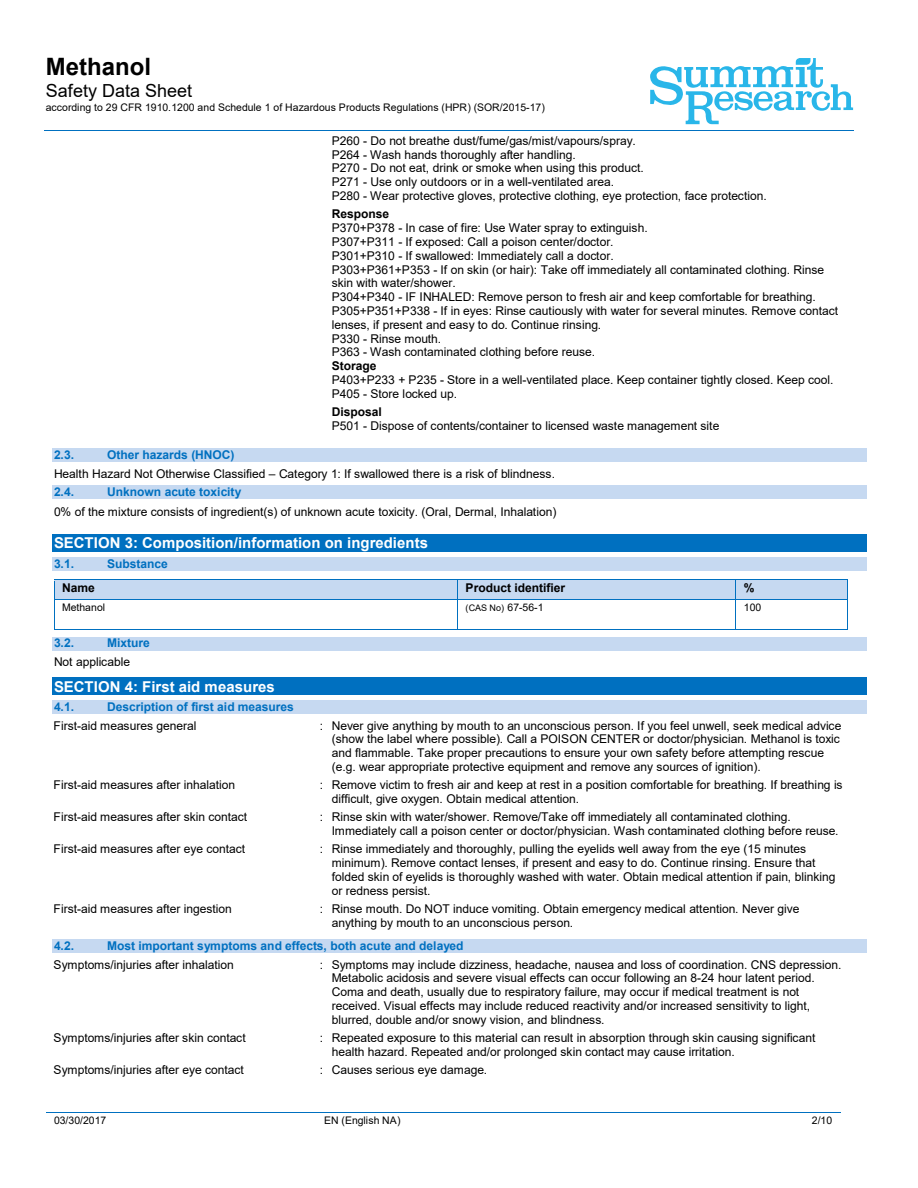
<style>
.page{position:relative;width:918px;height:1188px;background:#fff}
.page>*{position:absolute;margin:0;border:0;box-sizing:border-box;transform-origin:0 0}
.t1{font:700 24px "Arial";color:#000}
.t2{font:18px "Arial";letter-spacing:.005em;color:#000}
.t3{font:700 15px "Arial";color:#fff}
.t4{font:12px/13.8px "Arial";letter-spacing:-.005em;color:#000}
.t5{font:700 12px "Arial";letter-spacing:-.005em;color:#0070c0}
.t6{font:700 12px "Arial";color:#000}
.t7{font:10.5px "Arial";color:#000}
.t8{font:9px "Arial";color:#000}
.s1{font-size:10.5px}
</style>
<div class="page">
<hr style="left:45px;top:130px;width:596px;height:1px;background:#0070c0">
<hr style="left:641px;top:130px;width:213px;height:1px;background:#0070c0">
<hr style="left:46px;top:1113px;width:210px;height:1px;background:#0070c0">
<hr style="left:257px;top:1113px;width:212px;height:1px;background:#0070c0">
<hr style="left:469px;top:1113px;width:297px;height:1px;background:#0070c0">
<hr style="left:767px;top:1113px;width:74px;height:1px;background:#0070c0">
<div style="left:52px;top:448px;width:814px;height:14px;background:#c6d9f1"></div>
<div style="left:52px;top:485px;width:814px;height:14px;background:#c6d9f1"></div>
<div style="left:52px;top:535px;width:814px;height:17px;background:#0070c0"></div>
<div style="left:52px;top:557px;width:814px;height:14px;background:#c6d9f1"></div>
<div style="left:54px;top:580px;width:403px;height:18px;background:#c6d9f1"></div>
<div style="left:458px;top:580px;width:277px;height:18px;background:#c6d9f1"></div>
<div style="left:736px;top:580px;width:111px;height:18px;background:#c6d9f1"></div>
<hr style="left:54px;top:579px;width:403px;height:1px;background:#0070c0">
<hr style="left:458px;top:579px;width:277px;height:1px;background:#0070c0">
<hr style="left:736px;top:579px;width:111px;height:1px;background:#0070c0">
<hr style="left:54px;top:599px;width:403px;height:1px;background:#0070c0">
<hr style="left:458px;top:599px;width:277px;height:1px;background:#0070c0">
<hr style="left:736px;top:599px;width:111px;height:1px;background:#0070c0">
<svg style="left:54px;top:581px;width:1px;height:48px"></svg>
<hr style="left:54px;top:629px;width:403px;height:1px;background:#0070c0">
<svg style="left:457px;top:579px;width:1px;height:51px"></svg>
<hr style="left:458px;top:629px;width:277px;height:1px;background:#0070c0">
<svg style="left:735px;top:579px;width:1px;height:51px"></svg>
<hr style="left:736px;top:629px;width:111px;height:1px;background:#0070c0">
<svg style="left:847px;top:579px;width:1px;height:51px"></svg>
<div style="left:52px;top:637px;width:814px;height:14px;background:#c6d9f1"></div>
<div style="left:52px;top:678px;width:814px;height:17px;background:#0070c0"></div>
<div style="left:52px;top:700px;width:814px;height:14px;background:#c6d9f1"></div>
<div style="left:52px;top:939px;width:814px;height:14px;background:#c6d9f1"></div>
<svg style="left:650px;top:58px;width:203px;height:66px"></svg>
<h1 class="t1" style="left:46px;top:50px;width:107px">Methanol</h1>
<h2 class="t2" style="left:46px;top:79px;width:148px">Safety Data Sheet</h2>
<p class="t7" style="left:46px;top:100px;width:501px">according to 29 CFR 1910.1200 and Schedule 1 of Hazardous Products Regulations (HPR) (SOR/2015-17)</p>
<p class="t4" style="left:332px;top:134px;width:436px">P260 - Do not breathe dust/fume/gas/mist/vapours/spray.<br>P264 - Wash hands thoroughly after handling.<br>P270 - Do not eat, drink or smoke when using this product.<br>P271 - Use only outdoors or in a well-ventilated area.<br>P280 - Wear protective gloves, protective clothing, eye protection, face protection.</p>
<p class="t6" style="left:332px;top:205px;width:59px">Response</p>
<p class="t4" style="left:332px;top:221px;width:508px">P370+P378 - In case of fire: Use Water spray to extinguish.<br>P307+P311 - If exposed: Call a poison center/doctor.<br>P301+P310 - If swallowed: Immediately call a doctor.<br>P303+P361+P353 - If on skin (or hair): Take off immediately all contaminated clothing. Rinse skin with water/shower.<br>P304+P340 - IF INHALED: Remove person to fresh air and keep comfortable for breathing.<br>P305+P351+P338 - If in eyes: Rinse cautiously with water for several minutes. Remove contact lenses, if present and easy to do. Continue rinsing.<br>P330 - Rinse mouth.<br>P363 - Wash contaminated clothing before reuse.</p>
<p class="t6" style="left:332px;top:357px;width:46px">Storage</p>
<p class="t4" style="left:332px;top:373px;width:503px">P403+P233 + P235 - Store in a well-ventilated place. Keep container tightly closed. Keep cool.<br>P405 - Store locked up.</p>
<p class="t6" style="left:332px;top:403px;width:52px">Disposal</p>
<p class="t4" style="left:332px;top:419px;width:389px">P501 - Dispose of contents/container to licensed waste management site</p>
<p class="t5" style="left:54px;top:446px;width:22px">2.3.</p>
<p class="t5" style="left:107px;top:446px;width:129px">Other hazards (HNOC)</p>
<p class="t4" style="left:54px;top:466px;width:503px">Health Hazard Not Otherwise Classified – Category 1: If swallowed there is a risk of blindness.</p>
<p class="t5" style="left:54px;top:483px;width:22px">2.4.</p>
<p class="t5" style="left:107px;top:483px;width:136px">Unknown acute toxicity</p>
<p class="t4" style="left:54px;top:505px;width:504px">0% of the mixture consists of ingredient(s) of unknown acute toxicity. (Oral, Dermal, Inhalation)</p>
<p class="t3" style="left:54px;top:533px;width:376px">SECTION 3: Composition/information on ingredients</p>
<p class="t5" style="left:54px;top:555px;width:22px">3.1.</p>
<p class="t5" style="left:107px;top:555px;width:62px">Substance</p>
<p class="t6" style="left:62px;top:579px;width:34px">Name</p>
<p class="t6" style="left:466px;top:579px;width:101px">Product identifier</p>
<p class="t6" style="left:744px;top:579px;width:12px">%</p>
<p class="t7" style="left:62px;top:600px;width:45px">Methanol</p>
<p class="t8" style="left:466px;top:601px;width:79px">(CAS No) <span class="s1">67-56-1</span></p>
<p class="t7" style="left:744px;top:600px;width:19px">100</p>
<p class="t5" style="left:54px;top:635px;width:22px">3.2.</p>
<p class="t5" style="left:107px;top:635px;width:44px">Mixture</p>
<p class="t4" style="left:54px;top:655px;width:78px">Not applicable</p>
<p class="t3" style="left:54px;top:676px;width:222px">SECTION 4: First aid measures</p>
<p class="t5" style="left:54px;top:698px;width:22px">4.1.</p>
<p class="t5" style="left:107px;top:698px;width:188px">Description of first aid measures</p>
<p class="t4" style="left:54px;top:718px;width:144px">First-aid measures general</p>
<p class="t4" style="left:332px;top:718px;width:511px;text-indent:-12px">: Never give anything by mouth to an unconscious person. If you feel unwell, seek medical advice (show the label where possible). Call a POISON CENTER or doctor/physician. Methanol is toxic and flammable. Take proper precautions to ensure your own safety before attempting rescue (e.g. wear appropriate protective equipment and remove any sources of ignition).</p>
<p class="t4" style="left:54px;top:778px;width:183px">First-aid measures after inhalation</p>
<p class="t4" style="left:332px;top:778px;width:512px;text-indent:-12px">: Remove victim to fresh air and keep at rest in a position comfortable for breathing. If breathing is difficult, give oxygen. Obtain medical attention.</p>
<p class="t4" style="left:54px;top:810px;width:195px">First-aid measures after skin contact</p>
<p class="t4" style="left:332px;top:810px;width:508px;text-indent:-12px">: Rinse skin with water/shower. Remove/Take off immediately all contaminated clothing.<br>Immediately call a poison center or doctor/physician. Wash contaminated clothing before reuse.</p>
<p class="t4" style="left:54px;top:842px;width:193px">First-aid measures after eye contact</p>
<p class="t4" style="left:332px;top:842px;width:505px;text-indent:-12px">: Rinse immediately and thoroughly, pulling the eyelids well away from the eye (15 minutes minimum). Remove contact lenses, if present and easy to do. Continue rinsing. Ensure that folded skin of eyelids is thoroughly washed with water. Obtain medical attention if pain, blinking or redness persist.</p>
<p class="t4" style="left:54px;top:902px;width:180px">First-aid measures after ingestion</p>
<p class="t4" style="left:332px;top:902px;width:469px;text-indent:-12px">: Rinse mouth. Do NOT induce vomiting. Obtain emergency medical attention. Never give anything by mouth to an unconscious person.</p>
<p class="t5" style="left:54px;top:938px;width:22px">4.2.</p>
<p class="t5" style="left:107px;top:938px;width:358px">Most important symptoms and effects, both acute and delayed</p>
<p class="t4" style="left:54px;top:958px;width:182px">Symptoms/injuries after inhalation</p>
<p class="t4" style="left:332px;top:958px;width:511px;text-indent:-12px">: Symptoms may include dizziness, headache, nausea and loss of coordination. CNS depression.<br>Metabolic acidosis and severe visual effects can occur following an 8-24 hour latent period.<br>Coma and death, usually due to respiratory failure, may occur if medical treatment is not received. Visual effects may include reduced reactivity and/or increased sensitivity to light, blurred, double and/or snowy vision, and blindness.</p>
<p class="t4" style="left:54px;top:1031px;width:194px">Symptoms/injuries after skin contact</p>
<p class="t4" style="left:332px;top:1031px;width:485px;text-indent:-12px">: Repeated exposure to this material can result in absorption through skin causing significant health hazard. Repeated and/or prolonged skin contact may cause irritation.</p>
<p class="t4" style="left:54px;top:1063px;width:192px">Symptoms/injuries after eye contact</p>
<p class="t4" style="left:320px;top:1063px;width:169px">: Causes serious eye damage.</p>
<p class="t7" style="left:54px;top:1114px;width:54px">03/30/2017</p>
<p class="t7" style="left:324px;top:1114px;width:78px">EN (English NA)</p>
<p class="t7" style="left:812px;top:1114px;width:22px">2/10</p>
</div>
